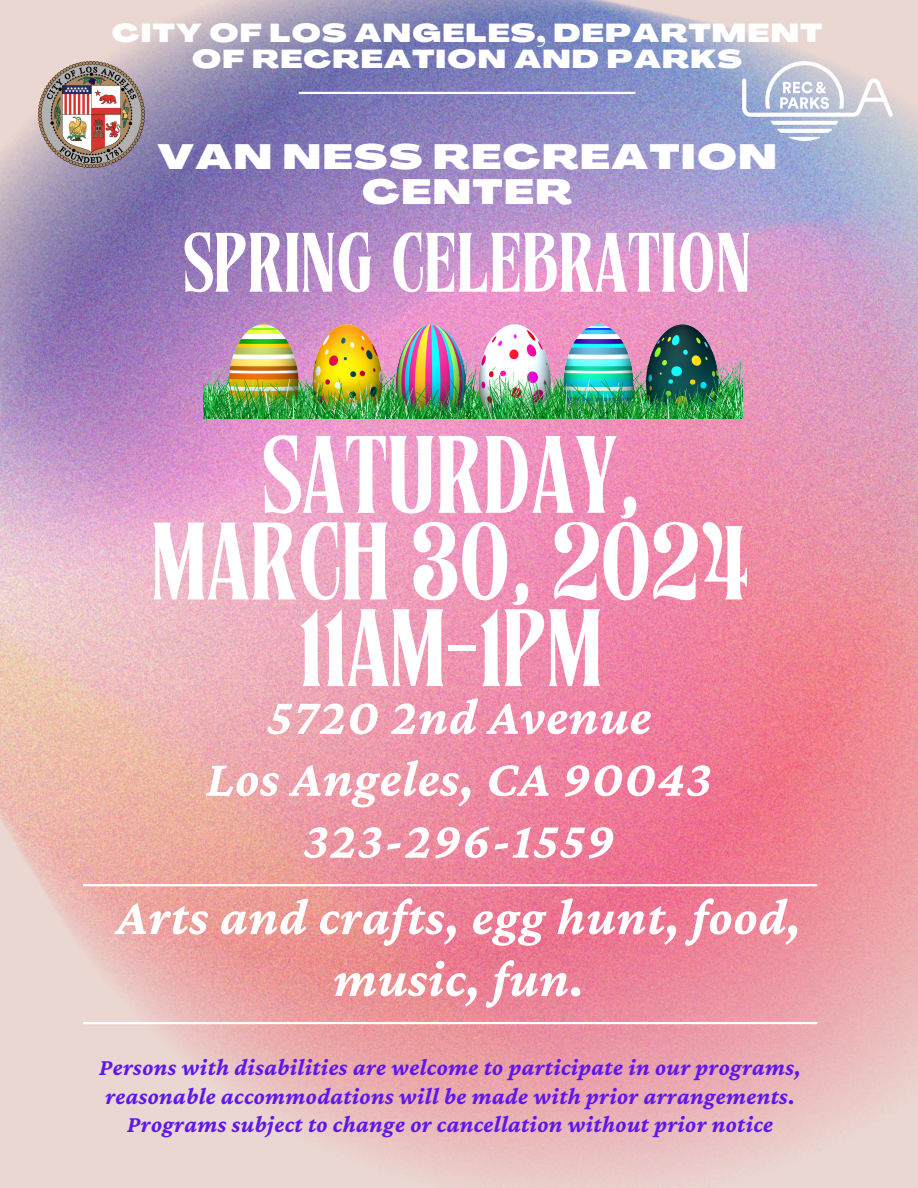
<style>
.page{position:relative;width:918px;height:1188px;background:#fff}
.page>*{position:absolute;margin:0;border:0;box-sizing:border-box;transform-origin:0 0}
.t1{font:109.8px/86.7px "Tan Harmoni";letter-spacing:-.005em;color:#fff;text-align:center}
.t2{font:84px "Tan Harmoni";letter-spacing:-.005em;color:#fff}
.t3{font:italic 700 52.5px/61.8px "Crimson Pro";letter-spacing:.015em;color:#fff;text-align:center}
.t4{font:900 34.5px/34.8px "Agrandir Grand";letter-spacing:.05em;color:#fff;text-align:center}
.t5{font:900 25.5px/25.8px "Agrandir Grand";letter-spacing:.05em;color:#fff;text-align:center}
.t6{font:italic 700 24px/28.2px "Crimson Pro";letter-spacing:.015em;color:#5e17eb}
</style>
<div class="page">
<img style="left:0;top:0;width:918px;height:1188px">
<hr style="left:299px;top:92px;width:336px;height:2px;background:#fff">
<hr style="left:83px;top:1022px;width:734px;height:2px;background:#fff">
<hr style="left:83px;top:884px;width:734px;height:2px;background:#fff">
<img style="left:742px;top:62px;width:151px;height:78px">
<img style="left:39px;top:62px;width:106px;height:105px">
<img style="left:203px;top:114px;width:539px;height:304px">
<p class="t5" style="left:112px;top:23px;width:712px">CITY OF LOS ANGELES, DEPARTMENT<br>OF RECREATION AND PARKS</p>
<h5 class="t4" style="left:157px;top:143px;width:621px">VAN NESS RECREATION<br>CENTER</h5>
<h2 class="t2" style="left:183px;top:232px;width:570px">SPRING CELEBRATION</h2>
<h1 class="t1" style="left:151px;top:444px;width:601px">SATURDAY,<br>MARCH 30, 2024<br>11AM-1PM</h1>
<p class="t3" style="left:206px;top:685px;width:507px">5720 2nd Avenue<br>Los Angeles, CA 90043</p>
<p class="t3" style="left:303px;top:809px;width:313px">323-296-1559</p>
<h3 class="t3" style="left:116px;top:885px;width:686px">Arts and crafts, egg hunt, food, music, fun.</h3>
<p class="t6" style="left:99px;top:1053px;width:704px">Persons with disabilities are welcome to participate in our programs, reasonable accommodations will be made with prior arrangements.</p>
<p class="t6" style="left:127px;top:1109px;width:648px">Programs subject to change or cancellation without prior notice</p>
</div>
